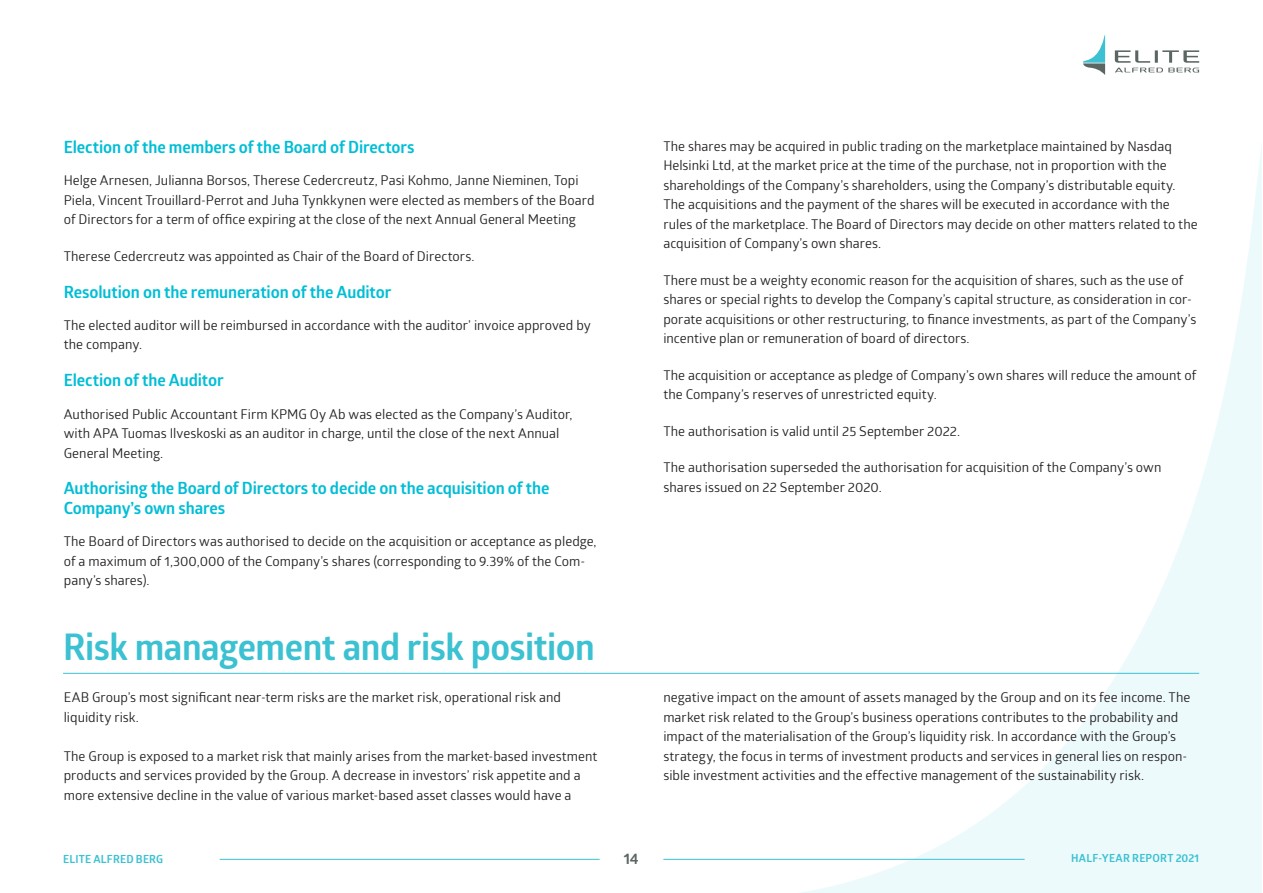
<style>
.page{position:relative;width:1263px;height:893px;background:#fff}
.page>*{position:absolute;margin:0;border:0;box-sizing:border-box;transform-origin:0 0}
.Otsikko_2{font:700 36px "Glober";letter-spacing:-.015em;color:#3bc1d1}
.Väliotsikko_2{font:700 16.5px/19.8px "Glober";letter-spacing:-.005em;color:#00bed6}
.t1{font:700 15px "Glober";color:#5b6663}
.Leipis-perusteksti{font:13.5px/19.5px "Glober";color:#231f20}
.t2{font:700 10.95px "Glober";letter-spacing:.02em;color:#3bc1d1}
</style>
<div class="page">
<svg style="left:770px;top:145px;width:492px;height:748px"></svg>
<svg style="left:1115px;top:50px;width:84px;height:22px"></svg>
<svg style="left:1083px;top:35px;width:22px;height:40px"></svg>
<hr style="left:220px;top:859px;width:380px;height:1px;background:#3bc1d1">
<hr style="left:663px;top:859px;width:361px;height:1px;background:#3bc1d1">
<hr style="left:63px;top:673px;width:1136px;height:1px;background:#3bc1d1">
<p class="Väliotsikko_2" style="left:64px;top:137px;width:352px">Election of the members of the Board of Directors</p>
<p class="Leipis-perusteksti" style="left:64px;top:170px;width:532px">Helge Arnesen, Julianna Borsos, Therese Cedercreutz, Pasi Kohmo, Janne Nieminen, Topi<br>Piela, Vincent Trouillard-Perrot and Juha Tynkkynen were elected as members of the Board of Directors for a term of office expiring at the close of the next Annual General Meeting</p>
<p class="Leipis-perusteksti" style="left:64px;top:246px;width:412px">Therese Cedercreutz was appointed as Chair of the Board of Directors.</p>
<p class="Väliotsikko_2" style="left:64px;top:282px;width:329px">Resolution on the remuneration of the Auditor</p>
<p class="Leipis-perusteksti" style="left:64px;top:315px;width:528px">The elected auditor will be reimbursed in accordance with the auditor’ invoice approved by the company.</p>
<p class="Väliotsikko_2" style="left:64px;top:370px;width:161px">Election of the Auditor</p>
<p class="Leipis-perusteksti" style="left:64px;top:403px;width:510px">Authorised Public Accountant Firm KPMG Oy Ab was elected as the Company’s Auditor, with APA Tuomas Ilveskoski as an auditor in charge, until the close of the next Annual<br>General Meeting.</p>
<p class="Väliotsikko_2" style="left:64px;top:478px;width:487px">Authorising the Board of Directors to decide on the acquisition of the<br>Company’s own shares</p>
<p class="Leipis-perusteksti" style="left:64px;top:531px;width:534px">The Board of Directors was authorised to decide on the acquisition or acceptance as pledge, of a maximum of 1,300,000 of the Company’s shares (corresponding to 9.39% of the Com&shy;pany’s shares).</p>
<p class="Otsikko_2" style="left:63px;top:622px;width:533px">Risk management and risk position</p>
<p class="Leipis-perusteksti" style="left:64px;top:687px;width:499px">EAB Group’s most significant near-term risks are the market risk, operational risk and liquidity risk.</p>
<p class="Leipis-perusteksti" style="left:64px;top:745px;width:535px">The Group is exposed to a market risk that mainly arises from the market-based investment products and services provided by the Group. A decrease in investors’ risk appetite and a more extensive decline in the value of various market-based asset classes would have a</p>
<p class="Leipis-perusteksti" style="left:663px;top:136px;width:536px">The shares may be acquired in public trading on the marketplace maintained by Nasdaq Helsinki Ltd, at the market price at the time of the purchase, not in proportion with the shareholdings of the Company’s shareholders, using the Company’s distributable equity.<br>The acquisitions and the payment of the shares will be executed in accordance with the rules of the marketplace. The Board of Directors may decide on other matters related to the acquisition of Company’s own shares.</p>
<p class="Leipis-perusteksti" style="left:663px;top:270px;width:534px">There must be a weighty economic reason for the acquisition of shares, such as the use of shares or special rights to develop the Company’s capital structure, as consideration in cor&shy;porate acquisitions or other restructuring, to finance investments, as part of the Company’s incentive plan or remuneration of board of directors.</p>
<p class="Leipis-perusteksti" style="left:663px;top:365px;width:534px">The acquisition or acceptance as pledge of Company’s own shares will reduce the amount of the Company’s reserves of unrestricted equity.</p>
<p class="Leipis-perusteksti" style="left:663px;top:421px;width:298px">The authorisation is valid until 25 September 2022.</p>
<p class="Leipis-perusteksti" style="left:663px;top:457px;width:500px">The authorisation superseded the authorisation for acquisition of the Company’s own shares issued on 22 September 2020.</p>
<p class="Leipis-perusteksti" style="left:663px;top:687px;width:528px">negative impact on the amount of assets managed by the Group and on its fee income. The market risk related to the Group’s business operations contributes to the probability and impact of the materialisation of the Group’s liquidity risk. In accordance with the Group’s strategy, the focus in terms of investment products and services in general lies on respon&shy;sible investment activities and the effective management of the sustainability risk.</p>
<p class="t2" style="left:63px;top:852px;width:102px">ELITE ALFRED BERG</p>
<p class="t1" style="left:624px;top:847px;width:16px">14</p>
<p class="t2" style="left:1071px;top:850px;width:130px">HALF-YEAR REPORT 2021</p>
</div>
